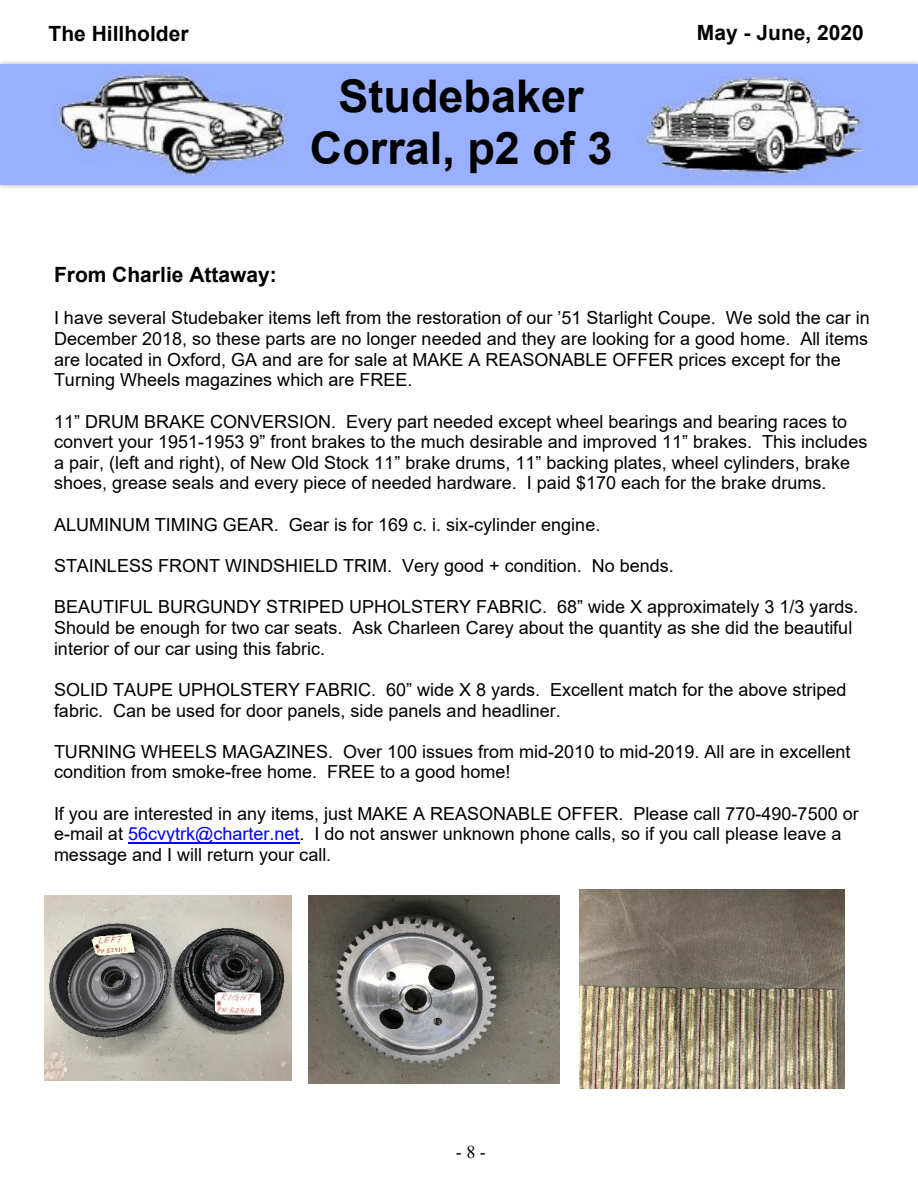
<style>
.page{position:relative;width:918px;height:1188px;background:#fff}
.page>*{position:absolute;margin:0;border:0;box-sizing:border-box;transform-origin:0 0}
.t1{font:700 45px/51.6px "Arial";color:#000;text-align:center}
.t2{font:700 21px "Arial";color:#000}
.t3{font:18px/20.7px "Arial";color:#000}
.t4{font:18px "Times New Roman";color:#000}
.s1{color:#00f}
</style>
<div class="page">
<div style="left:0;top:64px;width:918px;height:121px;background:#99afff"></div>
<img style="left:55px;top:69px;width:233px;height:108px">
<img style="left:637px;top:76px;width:227px;height:103px">
<hr style="left:128px;top:842px;width:172px;height:2px;background:#00f">
<img style="left:579px;top:890px;width:265px;height:199px">
<img style="left:308px;top:895px;width:251px;height:188px">
<img style="left:44px;top:895px;width:247px;height:186px">
<p class="t2" style="left:49px;top:26px;width:141px">The Hillholder</p>
<p class="t2" style="left:697px;top:25px;width:169px">May - June, 2020</p>
<h1 class="t1" style="left:310px;top:75px;width:304px">Studebaker<br>Corral, p2 of 3</h1>
<p class="t2" style="left:54px;top:267px;width:224px">From Charlie Attaway:</p>
<p class="t3" style="left:54px;top:309px;width:817px">I have several Studebaker items left from the restoration of our ’51 Starlight Coupe. We sold the car in December 2018, so these parts are no longer needed and they are looking for a good home. All items are located in Oxford, GA and are for sale at MAKE A REASONABLE OFFER prices except for the Turning Wheels magazines which are FREE.</p>
<p class="t3" style="left:54px;top:413px;width:815px">11” DRUM BRAKE CONVERSION. Every part needed except wheel bearings and bearing races to convert your 1951-1953 9” front brakes to the much desirable and improved 11” brakes. This includes a pair, (left and right), of New Old Stock 11” brake drums, 11” backing plates, wheel cylinders, brake shoes, grease seals and every piece of needed hardware. I paid $170 each for the brake drums.</p>
<p class="t3" style="left:54px;top:516px;width:548px">ALUMINUM TIMING GEAR. Gear is for 169 c. i. six-cylinder engine.</p>
<p class="t3" style="left:54px;top:557px;width:621px">STAINLESS FRONT WINDSHIELD TRIM. Very good + condition. No bends.</p>
<p class="t3" style="left:54px;top:598px;width:806px">BEAUTIFUL BURGUNDY STRIPED UPHOLSTERY FABRIC. 68” wide X approximately 3 1/3 yards.<br>Should be enough for two car seats. Ask Charleen Carey about the quantity as she did the beautiful interior of our car using this fabric.</p>
<p class="t3" style="left:54px;top:681px;width:794px">SOLID TAUPE UPHOLSTERY FABRIC. 60” wide X 8 yards. Excellent match for the above striped fabric. Can be used for door panels, side panels and headliner.</p>
<p class="t3" style="left:54px;top:743px;width:798px">TURNING WHEELS MAGAZINES. Over 100 issues from mid-2010 to mid-2019. All are in excellent condition from smoke-free home. FREE to a good home!</p>
<p class="t3" style="left:54px;top:805px;width:806px">If you are interested in any items, just MAKE A REASONABLE OFFER. Please call 770-490-7500 or e-mail at <span class="s1">56cvytrk@charter.net</span>. I do not answer unknown phone calls, so if you call please leave a message and I will return your call.</p>
<p class="t4" style="left:456px;top:1146px;width:32px">- 8 -</p>
</div>
